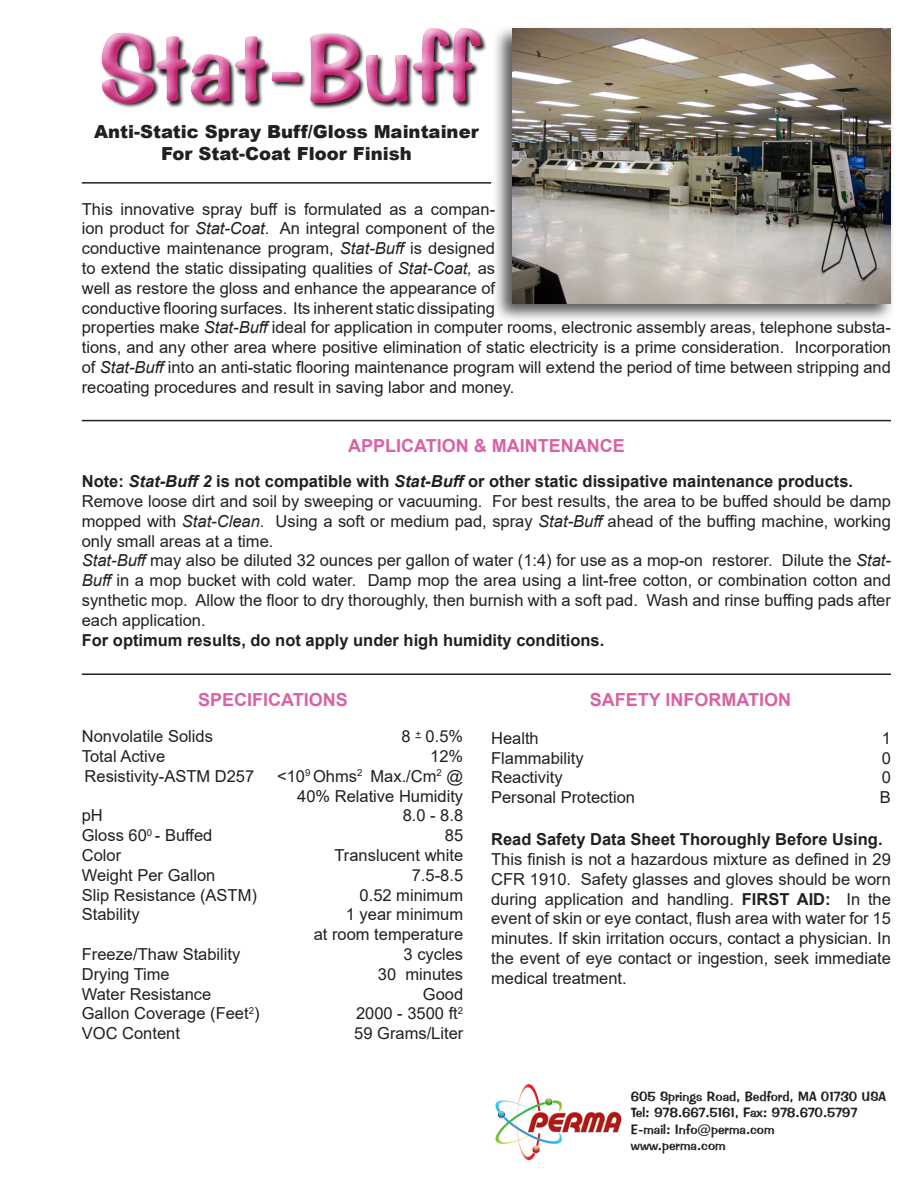
<style>
.page{position:relative;width:918px;height:1188px;background:#fff}
.page>*{position:absolute;margin:0;border:0;box-sizing:border-box;transform-origin:0 0}
.t1{font:96px "Impress BT";color:#dc61a4}
.t2{font:900 18px "Arial";color:#231f20}
.t3{font:700 18px "Arial";color:#dc61a4}
.t4{font:16.5px/19.8px "Arial";color:#231f20;text-align:justify}
.t5{font:700 16.5px "Arial";color:#231f20}
.t6{font:13.5px "Impress BT";color:#231f20}
.s1{font-style:italic}
.s2{font-weight:700}
</style>
<div class="page">
<hr style="left:82px;top:420px;width:809px;height:1px;background:#231f20">
<hr style="left:82px;top:674px;width:809px;height:1px;background:#231f20">
<hr style="left:82px;top:182px;width:409px;height:2px;background:#231f20">
<svg style="left:102px;top:29px;width:385px;height:80px"></svg>
<img style="left:495px;top:1084px;width:127px;height:77px">
<div style="left:492px;top:23px;width:410px;height:305px;background:#231f20;opacity:.75"></div>
<img style="left:512px;top:29px;width:379px;height:274px">
<h1 class="t1" style="left:98px;top:9px;width:378px">Stat-Buff</h1>
<p class="t2" style="left:94px;top:119px;width:386px">Anti-Static Spray Buff/Gloss Maintainer</p>
<p class="t2" style="left:161px;top:140px;width:252px">For Stat-Coat Floor Finish</p>
<p class="t4" style="left:82px;top:199px;width:811px;text-align:left">This innovative spray buff is formulated as a compan-<br>ion product for <span class="s1">Stat-Coat</span>. An integral component of the<br>conductive maintenance program, <span class="s1">Stat-Buff</span> is designed<br>to extend the static dissipating qualities of <span class="s1">Stat-Coat,</span> as<br>well as restore the gloss and enhance the appearance of<br>conductive flooring surfaces. Its inherent static dissipating<br>properties make <span class="s1">Stat-Buff</span> ideal for application in computer rooms, electronic assembly areas, telephone substa&shy;tions, and any other area where positive elimination of static electricity is a prime consideration. Incorporation of <span class="s1">Stat-Buff</span> into an anti-static flooring maintenance program will extend the period of time between stripping and recoating procedures and result in saving labor and money.</p>
<p class="t3" style="left:348px;top:433px;width:278px">APPLICATION &amp; MAINTENANCE</p>
<p class="t5" style="left:82px;top:470px;width:773px">Note: <span class="s1">Stat-Buff 2</span> is not compatible with <span class="s1">Stat-Buff</span> or other static dissipative maintenance products.</p>
<p class="t4" style="left:82px;top:491px;width:811px">Remove loose dirt and soil by sweeping or vacuuming. For best results, the area to be buffed should be damp mopped with <span class="s1">Stat-Clean</span>. Using a soft or medium pad, spray <span class="s1">Stat-Buff</span> ahead of the buffing machine, working only small areas at a time.</p>
<p class="t4" style="left:82px;top:551px;width:811px"><span class="s1">Stat-Buff</span> may also be diluted 32 ounces per gallon of water (1:4) for use as a mop-on restorer. Dilute the <span class="s1">Stat-Buff</span> in a mop bucket with cold water. Damp mop the area using a lint-free cotton, or combination cotton and synthetic mop. Allow the floor to dry thoroughly, then burnish with a soft pad. Wash and rinse buffing pads after each application.</p>
<p class="t5" style="left:82px;top:628px;width:524px">For optimum results, do not apply under high humidity conditions.</p>
<p class="t3" style="left:198px;top:687px;width:151px">SPECIFICATIONS</p>
<p class="t4" style="left:82px;top:726px;width:133px">Nonvolatile Solids</p>
<p class="t4" style="left:402px;top:726px;width:63px">8 <sup>+</sup> 0.5%</p>
<p class="t4" style="left:82px;top:746px;width:85px">Total Active</p>
<p class="t4" style="left:430px;top:746px;width:35px">12%</p>
<p class="t4" style="left:85px;top:766px;width:171px">Resistivity-ASTM D257</p>
<p class="t4" style="left:277px;top:766px;width:188px">&lt;10<sup>9</sup> Ohms<sup>2</sup> Max./Cm<sup>2</sup> @</p>
<p class="t4" style="left:297px;top:786px;width:167px">40% Relative Humidity</p>
<p class="t4" style="left:82px;top:806px;width:23px">pH</p>
<p class="t4" style="left:403px;top:806px;width:62px">8.0 - 8.8</p>
<p class="t4" style="left:82px;top:825px;width:132px">Gloss 60<sup>0</sup> - Buffed</p>
<p class="t4" style="left:445px;top:825px;width:20px">85</p>
<p class="t4" style="left:82px;top:845px;width:41px">Color</p>
<p class="t4" style="left:335px;top:845px;width:130px">Translucent white</p>
<p class="t4" style="left:82px;top:865px;width:135px">Weight Per Gallon</p>
<p class="t4" style="left:412px;top:865px;width:53px">7.5-8.5</p>
<p class="t4" style="left:82px;top:885px;width:177px">Slip Resistance (ASTM)</p>
<p class="t4" style="left:360px;top:885px;width:105px">0.52 minimum</p>
<p class="t4" style="left:82px;top:905px;width:59px">Stability</p>
<p class="t4" style="left:346px;top:905px;width:119px">1 year minimum</p>
<p class="t4" style="left:314px;top:924px;width:151px">at room temperature</p>
<p class="t4" style="left:82px;top:944px;width:160px">Freeze/Thaw Stability</p>
<p class="t4" style="left:404px;top:944px;width:61px">3 cycles</p>
<p class="t4" style="left:82px;top:964px;width:90px">Drying Time</p>
<p class="t4" style="left:378px;top:964px;width:87px">30 minutes</p>
<p class="t4" style="left:82px;top:984px;width:131px">Water Resistance</p>
<p class="t4" style="left:423px;top:984px;width:42px">Good</p>
<p class="t4" style="left:82px;top:1004px;width:179px">Gallon Coverage (Feet<sup>2</sup>)</p>
<p class="t4" style="left:356px;top:1004px;width:109px">2000 - 3500 ft<sup>2</sup></p>
<p class="t4" style="left:82px;top:1023px;width:100px">VOC Content</p>
<p class="t4" style="left:354px;top:1023px;width:111px">59 Grams/Liter</p>
<p class="t3" style="left:590px;top:687px;width:203px">SAFETY INFORMATION</p>
<p class="t4" style="left:491px;top:728px;width:49px">Health</p>
<p class="t4" style="left:882px;top:728px;width:11px">1</p>
<p class="t4" style="left:491px;top:748px;width:94px">Flammability</p>
<p class="t4" style="left:882px;top:748px;width:11px">0</p>
<p class="t4" style="left:491px;top:768px;width:73px">Reactivity</p>
<p class="t4" style="left:882px;top:768px;width:11px">0</p>
<p class="t4" style="left:491px;top:787px;width:145px">Personal Protection</p>
<p class="t4" style="left:880px;top:787px;width:13px">B</p>
<p class="t5" style="left:491px;top:828px;width:393px">Read Safety Data Sheet Thoroughly Before Using.</p>
<p class="t4" style="left:491px;top:849px;width:401px">This finish is not a hazardous mixture as defined in 29<br>CFR 1910. Safety glasses and gloves should be worn during application and handling. <span class="s2">FIRST AID:</span> In the event of skin or eye contact, flush area with water for 15 minutes. If skin irritation occurs, contact a physician. In the event of eye contact or ingestion, seek immediate medical treatment.</p>
<p class="t6" style="left:631px;top:1088px;width:257px">605 Springs Road, Bedford, MA 01730 USA</p>
<p class="t6" style="left:631px;top:1105px;width:228px">Tel: 978.667.5161, Fax: 978.670.5797</p>
<p class="t6" style="left:631px;top:1121px;width:145px">E-mail: Info@perma.com</p>
<p class="t6" style="left:631px;top:1137px;width:96px">www.perma.com</p>
</div>
